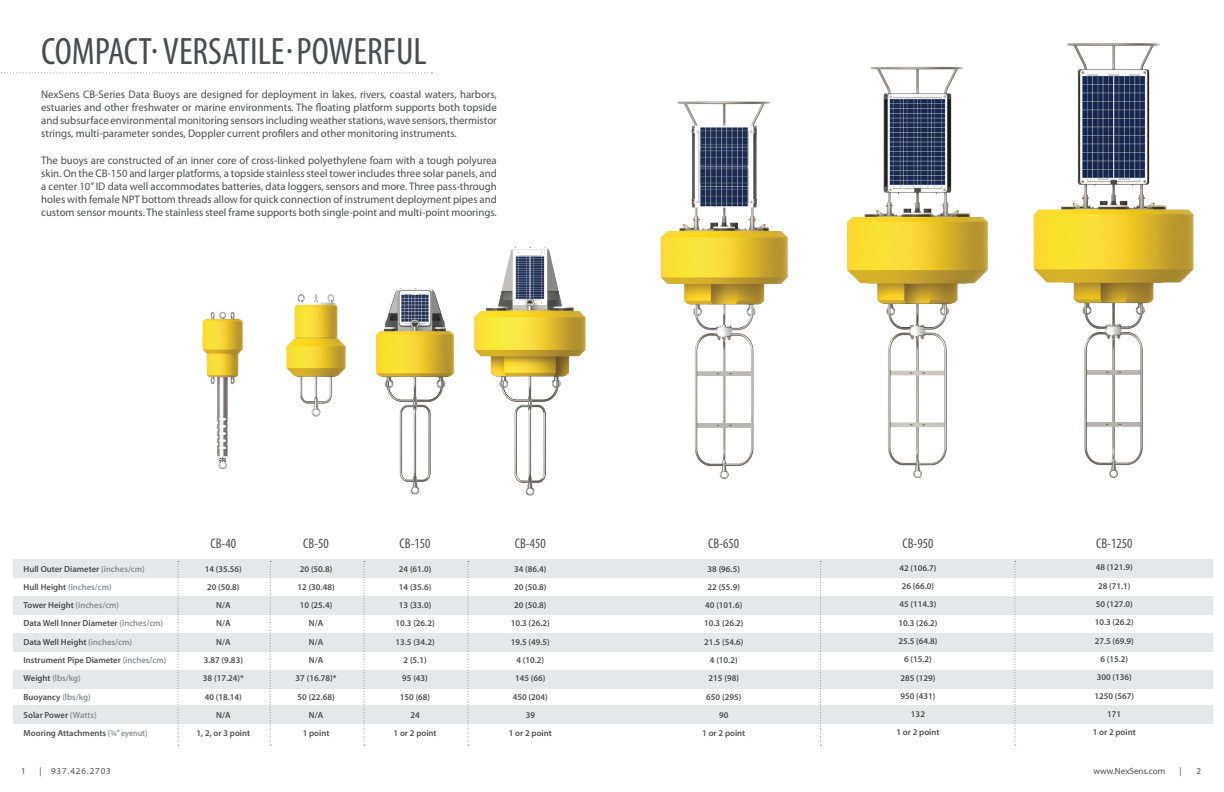
<style>
.page{position:relative;width:1224px;height:792px;background:#fff}
.page>*{position:absolute;margin:0;border:0;box-sizing:border-box;transform-origin:0 0}
.t1{font:condensed 38.3px "Myriad Pro";color:#4b4c4d}
.t2{font:condensed 14px "Myriad Pro";color:#4b4c4d}
.t3{font:11px/13.2px "Myriad Pro";color:#4b4c4d;text-align:justify}
.t4{font:9px "Myriad Pro";letter-spacing:.01em;color:#4b4c4d}
.t5{font:9px "Myriad Pro";letter-spacing:.1em;color:#4b4c4d}
.t6{font:600 8.8px "Myriad Pro";color:#4b4c4d}
.t7{font:600 8.8px "Myriad Pro";color:#8a8c8f}
.s1{color:#8a8c8f}
.s2{color:#4b4c4d}
</style>
<div class="page">
<div style="left:13px;top:559px;width:1200px;height:18px;background:#e6e7e9"></div>
<div style="left:13px;top:596px;width:1200px;height:18px;background:#e6e7e9"></div>
<div style="left:13px;top:633px;width:1200px;height:18px;background:#e6e7e9"></div>
<div style="left:13px;top:670px;width:1200px;height:18px;background:#e6e7e9"></div>
<div style="left:13px;top:706px;width:1200px;height:18px;background:#e6e7e9"></div>
<svg style="left:178px;top:561px;width:1px;height:185px"></svg>
<svg style="left:468px;top:561px;width:1px;height:185px"></svg>
<svg style="left:820px;top:561px;width:1px;height:185px"></svg>
<svg style="left:270px;top:561px;width:1px;height:185px"></svg>
<svg style="left:364px;top:561px;width:1px;height:185px"></svg>
<svg style="left:1014px;top:561px;width:2px;height:185px"></svg>
<img style="left:202px;top:311px;width:41px;height:159px">
<img style="left:376px;top:288px;width:78px;height:207px">
<img style="left:286px;top:294px;width:60px;height:123px">
<img style="left:474px;top:247px;width:112px;height:249px">
<img style="left:660px;top:101px;width:128px;height:378px">
<img style="left:847px;top:66px;width:141px;height:413px">
<img style="left:1033px;top:43px;width:161px;height:435px">
<svg style="left:1px;top:72px;width:431px;height:1px"></svg>
<p class="t1" style="left:41px;top:28px;width:387px">COMPACT VERSATILE POWERFUL</p>
<p class="t1" style="left:151px;top:17px;width:9px">.</p>
<p class="t1" style="left:286px;top:17px;width:9px">.</p>
<p class="t3" style="left:41px;top:87px;width:457px">NexSens CB-Series Data Buoys are designed for deployment in lakes, rivers, coastal waters, harbors, estuaries and other freshwater or marine environments. The floating platform supports both topside and subsurface environmental monitoring sensors including weather stations, wave sensors, thermistor strings, multi-parameter sondes, Doppler current profilers and other monitoring instruments.</p>
<p class="t3" style="left:41px;top:153px;width:457px">The buoys are constructed of an inner core of cross-linked polyethylene foam with a tough polyurea skin. On the CB-150 and larger platforms, a topside stainless steel tower includes three solar panels, and a center 10” ID data well accommodates batteries, data loggers, sensors and more. Three pass-through holes with female NPT bottom threads allow for quick connection of instrument deployment pipes and custom sensor mounts. The stainless steel frame supports both single-point and multi-point moorings.</p>
<p class="t6" style="left:24px;top:563px;width:123px">Hull Outer Diameter <span class="s1">(inches/cm)</span></p>
<p class="t7" style="left:24px;top:581px;width:90px"><span class="s2">Hull Height</span> (inches/cm)</p>
<p class="t6" style="left:24px;top:600px;width:97px">Tower Height <span class="s1">(inches/cm)</span></p>
<p class="t6" style="left:24px;top:618px;width:141px">Data Well Inner Diameter <span class="s1">(inches/cm)</span></p>
<p class="t6" style="left:24px;top:636px;width:110px">Data Well Height <span class="s1">(inches/cm)</span></p>
<p class="t6" style="left:24px;top:655px;width:144px">Instrument Pipe Diameter <span class="s1">(inches/cm)</span></p>
<p class="t7" style="left:24px;top:673px;width:59px"><span class="s2">Weight</span> (lbs/kg)</p>
<p class="t6" style="left:24px;top:691px;width:69px">Buoyancy <span class="s1">(lbs/kg)</span></p>
<p class="t6" style="left:24px;top:709px;width:75px">Solar Power <span class="s1">(Watts)</span></p>
<p class="t6" style="left:24px;top:728px;width:125px">Mooring Attachments <span class="s1">(¾” eyenut)</span></p>
<p class="t2" style="left:211px;top:535px;width:27px">CB-40</p>
<p class="t2" style="left:303px;top:535px;width:27px">CB-50</p>
<p class="t2" style="left:400px;top:535px;width:32px">CB-150</p>
<p class="t2" style="left:515px;top:535px;width:32px">CB-450</p>
<p class="t2" style="left:708px;top:535px;width:32px">CB-650</p>
<p class="t2" style="left:903px;top:535px;width:32px">CB-950</p>
<p class="t2" style="left:1096px;top:535px;width:38px">CB-1250</p>
<p class="t6" style="left:205px;top:563px;width:39px">14 (35.56)</p>
<p class="t6" style="left:207px;top:581px;width:34px">20 (50.8)</p>
<p class="t6" style="left:216px;top:600px;width:16px">N/A</p>
<p class="t6" style="left:216px;top:618px;width:16px">N/A</p>
<p class="t6" style="left:216px;top:636px;width:16px">N/A</p>
<p class="t6" style="left:204px;top:655px;width:41px">3.87 (9.83)</p>
<p class="t6" style="left:203px;top:673px;width:42px">38 (17.24)*</p>
<p class="t6" style="left:205px;top:691px;width:39px">40 (18.14)</p>
<p class="t6" style="left:216px;top:709px;width:16px">N/A</p>
<p class="t6" style="left:197px;top:728px;width:55px">1, 2, or 3 point</p>
<p class="t6" style="left:300px;top:563px;width:34px">20 (50.8)</p>
<p class="t6" style="left:298px;top:581px;width:39px">12 (30.48)</p>
<p class="t6" style="left:300px;top:600px;width:34px">10 (25.4)</p>
<p class="t6" style="left:309px;top:618px;width:16px">N/A</p>
<p class="t6" style="left:309px;top:636px;width:16px">N/A</p>
<p class="t6" style="left:309px;top:655px;width:16px">N/A</p>
<p class="t6" style="left:296px;top:673px;width:42px">37 (16.78)*</p>
<p class="t6" style="left:298px;top:691px;width:39px">50 (22.68)</p>
<p class="t6" style="left:309px;top:709px;width:16px">N/A</p>
<p class="t6" style="left:303px;top:728px;width:28px">1 point</p>
<p class="t6" style="left:399px;top:563px;width:34px">24 (61.0)</p>
<p class="t6" style="left:399px;top:581px;width:34px">14 (35.6)</p>
<p class="t6" style="left:399px;top:600px;width:34px">13 (33.0)</p>
<p class="t6" style="left:395px;top:618px;width:41px">10.3 (26.2)</p>
<p class="t6" style="left:395px;top:636px;width:41px">13.5 (34.2)</p>
<p class="t6" style="left:404px;top:655px;width:25px">2 (5.1)</p>
<p class="t6" style="left:402px;top:673px;width:27px">95 (43)</p>
<p class="t6" style="left:400px;top:691px;width:32px">150 (68)</p>
<p class="t6" style="left:410px;top:709px;width:11px">24</p>
<p class="t6" style="left:394px;top:728px;width:45px">1 or 2 point</p>
<p class="t6" style="left:514px;top:563px;width:34px">34 (86.4)</p>
<p class="t6" style="left:514px;top:581px;width:34px">20 (50.8)</p>
<p class="t6" style="left:514px;top:600px;width:34px">20 (50.8)</p>
<p class="t6" style="left:511px;top:618px;width:41px">10.3 (26.2)</p>
<p class="t6" style="left:511px;top:636px;width:41px">19.5 (49.5)</p>
<p class="t6" style="left:516px;top:655px;width:29px">4 (10.2)</p>
<p class="t6" style="left:515px;top:673px;width:32px">145 (66)</p>
<p class="t6" style="left:513px;top:691px;width:37px">450 (204)</p>
<p class="t6" style="left:526px;top:709px;width:11px">39</p>
<p class="t6" style="left:509px;top:728px;width:45px">1 or 2 point</p>
<p class="t6" style="left:708px;top:563px;width:34px">38 (96.5)</p>
<p class="t6" style="left:708px;top:581px;width:34px">22 (55.9)</p>
<p class="t6" style="left:705px;top:600px;width:39px">40 (101.6)</p>
<p class="t6" style="left:704px;top:618px;width:41px">10.3 (26.2)</p>
<p class="t6" style="left:704px;top:636px;width:41px">21.5 (54.6)</p>
<p class="t6" style="left:710px;top:655px;width:29px">4 (10.2)</p>
<p class="t6" style="left:709px;top:673px;width:32px">215 (98)</p>
<p class="t6" style="left:706px;top:691px;width:37px">650 (295)</p>
<p class="t6" style="left:719px;top:709px;width:11px">90</p>
<p class="t6" style="left:702px;top:728px;width:45px">1 or 2 point</p>
<p class="t6" style="left:899px;top:562px;width:39px">42 (106.7)</p>
<p class="t6" style="left:902px;top:581px;width:34px">26 (66.0)</p>
<p class="t6" style="left:899px;top:599px;width:39px">45 (114.3)</p>
<p class="t6" style="left:898px;top:617px;width:41px">10.3 (26.2)</p>
<p class="t6" style="left:898px;top:635px;width:41px">25.5 (64.8)</p>
<p class="t6" style="left:904px;top:654px;width:29px">6 (15.2)</p>
<p class="t6" style="left:900px;top:672px;width:37px">285 (129)</p>
<p class="t6" style="left:900px;top:690px;width:37px">950 (431)</p>
<p class="t6" style="left:911px;top:709px;width:16px">132</p>
<p class="t6" style="left:896px;top:727px;width:45px">1 or 2 point</p>
<p class="t6" style="left:1096px;top:562px;width:39px">48 (121.9)</p>
<p class="t6" style="left:1098px;top:580px;width:34px">28 (71.1)</p>
<p class="t6" style="left:1096px;top:598px;width:39px">50 (127.0)</p>
<p class="t6" style="left:1095px;top:617px;width:41px">10.3 (26.2)</p>
<p class="t6" style="left:1095px;top:635px;width:41px">27.5 (69.9)</p>
<p class="t6" style="left:1100px;top:653px;width:29px">6 (15.2)</p>
<p class="t6" style="left:1097px;top:672px;width:37px">300 (136)</p>
<p class="t6" style="left:1094px;top:690px;width:41px">1250 (567)</p>
<p class="t6" style="left:1107px;top:708px;width:16px">171</p>
<p class="t6" style="left:1093px;top:727px;width:45px">1 or 2 point</p>
<p class="t4" style="left:21px;top:765px;width:6px">1</p>
<p class="t5" style="left:40px;top:765px;width:73px">| 937.426.2703</p>
<p class="t4" style="left:1093px;top:765px;width:73px">www.NexSens.com</p>
<p class="t4" style="left:1179px;top:765px;width:4px">|</p>
<p class="t4" style="left:1197px;top:765px;width:6px">2</p>
</div>
